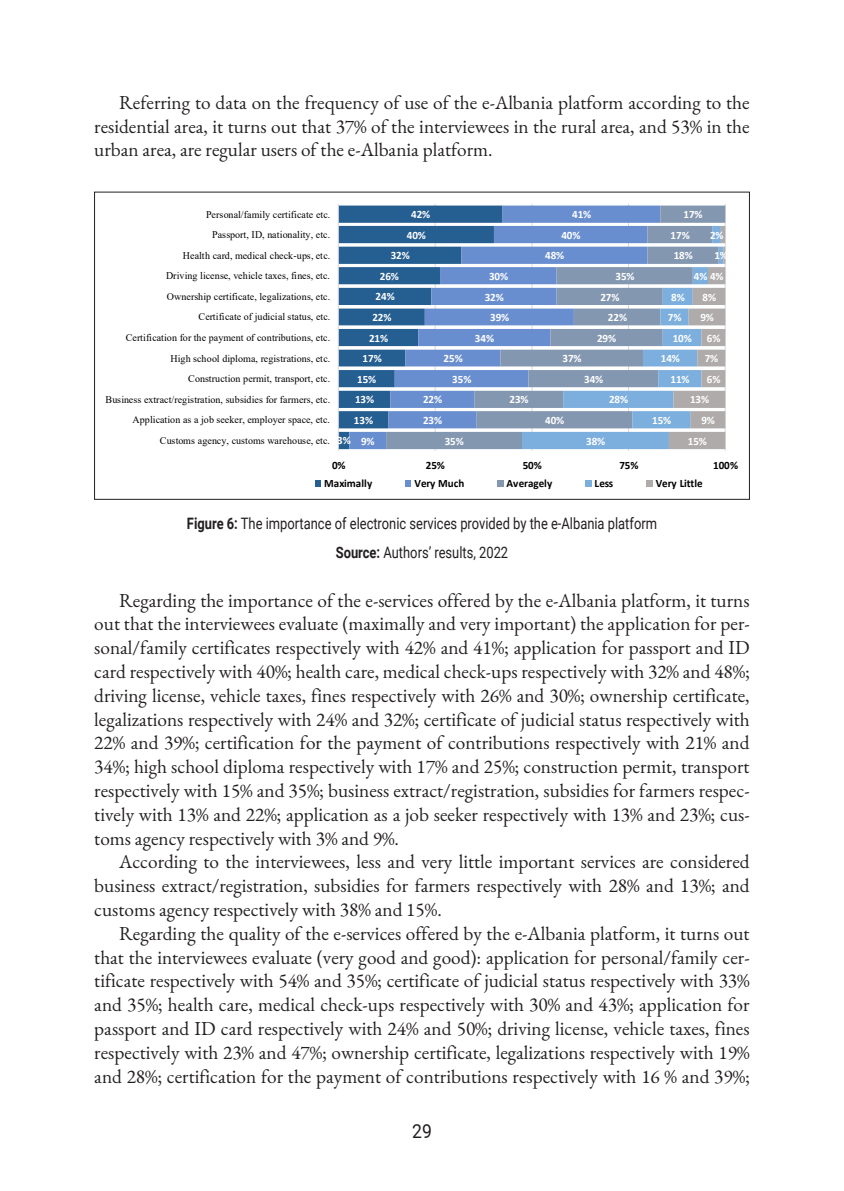
<style>
.page{position:relative;width:844px;height:1191px;background:#fff}
.page>*{position:absolute;margin:0;border:0;box-sizing:border-box;transform-origin:0 0}
.text{font:19.25px/23.8px "EB Garamond";color:#231f20;text-align:justify}
.text_dupa{font:19.25px/23.8px "EB Garamond";color:#231f20;text-align:justify}
.t1{font:19.25px "Roboto";color:#231f20;scale:.91 1}
.figura___tabel{font:15.75px "Roboto";color:#231f20;scale:.82 1}
.t2{font:700 11.2px "Calibri";letter-spacing:-.01em;color:#fff}
.t3{font:700 11.2px "Calibri";color:#000}
.t4{font:10.15px "Times New Roman";letter-spacing:.005em;color:#000}
.s1{font-weight:700}
</style>
<div class="page">
<hr style="left:434px;top:204px;width:1px;height:247px;background:#d9d9d9">
<hr style="left:531px;top:204px;width:1px;height:247px;background:#d9d9d9">
<hr style="left:628px;top:204px;width:1px;height:247px;background:#d9d9d9">
<hr style="left:724px;top:204px;width:1px;height:247px;background:#d9d9d9">
<svg style="left:339px;top:205px;width:10px;height:244px;background:#4777a2"></svg>
<svg style="left:349px;top:205px;width:37px;height:244px;background:#4c7aa6"></svg>
<svg style="left:386px;top:205px;width:339px;height:244px;background:#7596c4"></svg>
<svg style="left:522px;top:226px;width:146px;height:223px;background:#90a9cb"></svg>
<svg style="left:668px;top:226px;width:57px;height:223px;background:#a6b6c7"></svg>
<hr style="left:338px;top:204px;width:1px;height:247px;background:#d9d9d9">
<svg style="left:315px;top:480px;width:6px;height:6px"></svg>
<svg style="left:405px;top:480px;width:6px;height:6px"></svg>
<svg style="left:497px;top:480px;width:6px;height:6px"></svg>
<svg style="left:585px;top:480px;width:6px;height:6px"></svg>
<svg style="left:646px;top:480px;width:6px;height:6px"></svg>
<p class="text" style="left:94px;top:90px;width:656px;text-indent:25px">Referring to data on the frequency of use of the e-Albania platform according to the residential area, it turns out that 37% of the interviewees in the rural area, and 53% in the urban area, are regular users of the e-Albania platform.</p>
<p class="t4" style="left:206px;top:207px;width:126px">Personal/family certificate etc.</p>
<p class="t2" style="left:411px;top:206px;width:21px">42%</p>
<p class="t2" style="left:572px;top:207px;width:21px">41%</p>
<p class="t2" style="left:683px;top:207px;width:21px">17%</p>
<p class="t4" style="left:212px;top:228px;width:119px">Passport, ID, nationality, etc.</p>
<p class="t2" style="left:407px;top:227px;width:21px">40%</p>
<p class="t2" style="left:561px;top:227px;width:21px">40%</p>
<p class="t2" style="left:670px;top:227px;width:21px">17%</p>
<p class="t2" style="left:710px;top:227px;width:15px">2%</p>
<p class="t4" style="left:183px;top:248px;width:149px">Health card, medical check-ups, etc.</p>
<p class="t2" style="left:390px;top:248px;width:21px">32%</p>
<p class="t2" style="left:545px;top:248px;width:21px">48%</p>
<p class="t2" style="left:673px;top:248px;width:21px">18%</p>
<p class="t2" style="left:714px;top:248px;width:15px">1%</p>
<p class="t4" style="left:166px;top:269px;width:165px">Driving license, vehicle taxes, fines, etc.</p>
<p class="t2" style="left:380px;top:268px;width:21px">26%</p>
<p class="t2" style="left:489px;top:268px;width:21px">30%</p>
<p class="t2" style="left:615px;top:268px;width:21px">35%</p>
<p class="t2" style="left:693px;top:268px;width:31px">4% 4%</p>
<p class="t4" style="left:167px;top:289px;width:165px">Ownership certificate, legalizations, etc.</p>
<p class="t2" style="left:375px;top:289px;width:21px">24%</p>
<p class="t2" style="left:484px;top:289px;width:21px">32%</p>
<p class="t2" style="left:600px;top:289px;width:21px">27%</p>
<p class="t2" style="left:671px;top:289px;width:15px">8%</p>
<p class="t2" style="left:702px;top:289px;width:15px">8%</p>
<p class="t4" style="left:198px;top:310px;width:133px">Certificate of judicial status, etc.</p>
<p class="t2" style="left:372px;top:309px;width:21px">22%</p>
<p class="t2" style="left:490px;top:309px;width:21px">39%</p>
<p class="t2" style="left:607px;top:309px;width:21px">22%</p>
<p class="t2" style="left:667px;top:309px;width:15px">7%</p>
<p class="t2" style="left:700px;top:309px;width:15px">9%</p>
<p class="t4" style="left:126px;top:330px;width:206px">Certification for the payment of contributions, etc.</p>
<p class="t2" style="left:369px;top:330px;width:21px">21%</p>
<p class="t2" style="left:475px;top:330px;width:21px">34%</p>
<p class="t2" style="left:597px;top:330px;width:21px">29%</p>
<p class="t2" style="left:672px;top:330px;width:21px">10%</p>
<p class="t2" style="left:706px;top:330px;width:15px">6%</p>
<p class="t4" style="left:170px;top:351px;width:161px">High school diploma, registrations, etc.</p>
<p class="t2" style="left:362px;top:350px;width:21px">17%</p>
<p class="t2" style="left:443px;top:350px;width:21px">25%</p>
<p class="t2" style="left:562px;top:350px;width:21px">37%</p>
<p class="t2" style="left:660px;top:351px;width:21px">14%</p>
<p class="t2" style="left:704px;top:351px;width:15px">7%</p>
<p class="t4" style="left:188px;top:372px;width:143px">Construction permit, transport, etc.</p>
<p class="t2" style="left:357px;top:371px;width:21px">15%</p>
<p class="t2" style="left:452px;top:371px;width:21px">35%</p>
<p class="t2" style="left:584px;top:371px;width:21px">34%</p>
<p class="t2" style="left:670px;top:371px;width:21px">11%</p>
<p class="t2" style="left:706px;top:371px;width:15px">6%</p>
<p class="t4" style="left:105px;top:392px;width:226px">Business extract/registration, subsidies for farmers, etc.</p>
<p class="t2" style="left:355px;top:392px;width:21px">13%</p>
<p class="t2" style="left:423px;top:392px;width:21px">22%</p>
<p class="t2" style="left:509px;top:392px;width:21px">23%</p>
<p class="t2" style="left:609px;top:392px;width:21px">28%</p>
<p class="t2" style="left:689px;top:392px;width:21px">13%</p>
<p class="t4" style="left:132px;top:413px;width:199px">Application as a job seeker, employer space, etc.</p>
<p class="t2" style="left:354px;top:412px;width:21px">13%</p>
<p class="t2" style="left:423px;top:412px;width:21px">23%</p>
<p class="t2" style="left:545px;top:412px;width:21px">40%</p>
<p class="t2" style="left:652px;top:412px;width:21px">15%</p>
<p class="t2" style="left:701px;top:412px;width:15px">9%</p>
<p class="t4" style="left:160px;top:433px;width:172px">Customs agency, customs warehouse, etc.</p>
<p class="t2" style="left:337px;top:433px;width:15px">3%</p>
<p class="t2" style="left:361px;top:433px;width:15px">9%</p>
<p class="t2" style="left:444px;top:433px;width:21px">35%</p>
<p class="t2" style="left:586px;top:433px;width:21px">38%</p>
<p class="t2" style="left:687px;top:433px;width:21px">15%</p>
<p class="t3" style="left:332px;top:457px;width:15px">0%</p>
<p class="t3" style="left:426px;top:457px;width:21px">25%</p>
<p class="t3" style="left:522px;top:457px;width:21px">50%</p>
<p class="t3" style="left:619px;top:457px;width:21px">75%</p>
<p class="t3" style="left:713px;top:457px;width:26px">100%</p>
<p class="t3" style="left:324px;top:475px;width:50px">Maximally</p>
<p class="t3" style="left:414px;top:475px;width:51px">Very Much</p>
<p class="t3" style="left:506px;top:475px;width:47px">Averagely</p>
<p class="t3" style="left:594px;top:475px;width:20px">Less</p>
<p class="t3" style="left:655px;top:475px;width:49px">Very Little</p>
<p class="figura___tabel" style="left:187px;top:512px;width:574px"><span class="s1">Figure 6:</span> The importance of electronic services provided by the e-Albania platform</p>
<p class="figura___tabel" style="left:336px;top:541px;width:212px"><span class="s1">Source:</span> Authors’ results, 2022</p>
<p class="text_dupa" style="left:94px;top:588px;width:656px;text-indent:25px">Regarding the importance of the e-services offered by the e-Albania platform, it turns out that the interviewees evaluate (maximally and very important) the application for per&shy;sonal/family certificates respectively with 42% and 41%; application for passport and ID card respectively with 40%; health care, medical check-ups respectively with 32% and 48%; driving license, vehicle taxes, fines respectively with 26% and 30%; ownership certificate, legalizations respectively with 24% and 32%; certificate of judicial status respectively with 22% and 39%; certification for the payment of contributions respectively with 21% and 34%; high school diploma respectively with 17% and 25%; construction permit, transport respectively with 15% and 35%; business extract/registration, subsidies for farmers respec&shy;tively with 13% and 22%; application as a job seeker respectively with 13% and 23%; cus&shy;toms agency respectively with 3% and 9%.</p>
<p class="text" style="left:94px;top:850px;width:656px;text-indent:25px">According to the interviewees, less and very little important services are considered business extract/registration, subsidies for farmers respectively with 28% and 13%; and customs agency respectively with 38% and 15%.</p>
<p class="text" style="left:94px;top:921px;width:656px;text-indent:25px">Regarding the quality of the e-services offered by the e-Albania platform, it turns out that the interviewees evaluate (very good and good): application for personal/family cer&shy;tificate respectively with 54% and 35%; certificate of judicial status respectively with 33% and 35%; health care, medical check-ups respectively with 30% and 43%; application for passport and ID card respectively with 24% and 50%; driving license, vehicle taxes, fines respectively with 23% and 47%; ownership certificate, legalizations respectively with 19% and 28%; certification for the payment of contributions respectively with 16 % and 39%;</p>
<p class="t1" style="left:412px;top:1118px;width:23px">29</p>
</div>
